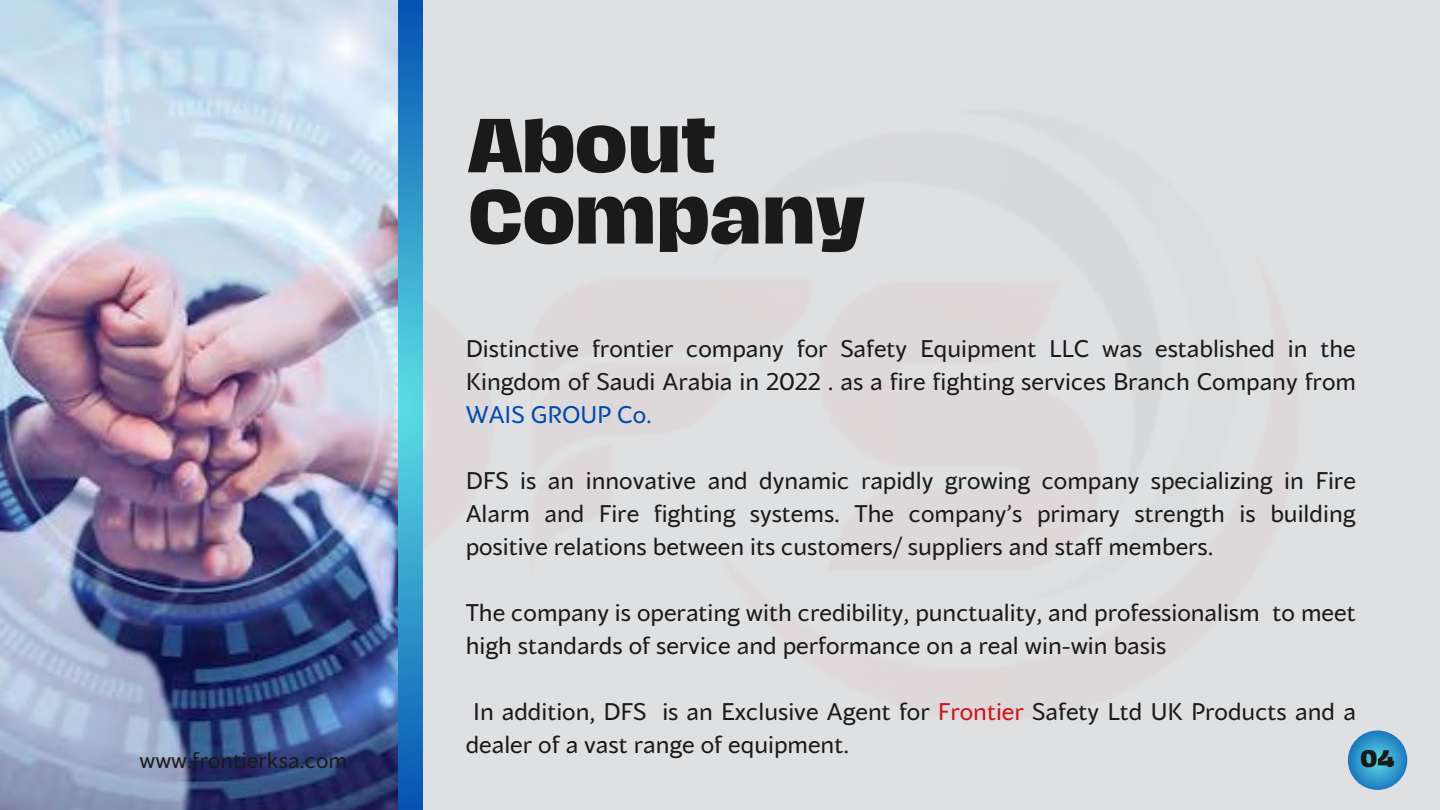
<style>
.page{position:relative;width:1440px;height:810px;background:#dfe0e1}
.page>*{position:absolute;margin:0;border:0;box-sizing:border-box;transform-origin:0 0}
.t1{font:800 70px/71.2px "Hagrid";color:#1b1a1a}
.t2{font:24px/33px "Blacker Sans Pro";color:#1b1a1a}
.t3{font:24px "Blacker Sans Pro";color:#004aad}
.t4{font:22px "Blacker Sans Pro";color:#1b1a1a}
.t5{font:800 22px "Hagrid";color:#1b1a1a}
.s1{color:#cd141a}
</style>
<div class="page">
<svg style="left:398px;top:0;width:24px;height:810px;background:#3098ca"></svg>
<img style="left:0;top:0;width:398px;height:810px">
<svg style="left:1348px;top:730px;width:59px;height:60px;background:#339acb"></svg>
<h1 class="t1" style="left:468px;top:110px;width:398px">About<br>Company</h1>
<p class="t2" style="left:466px;top:331px;width:892px">Distinctive frontier company for Safety Equipment LLC was established in the<br>Kingdom of Saudi Arabia in 2022 . as a fire fighting services Branch Company from</p>
<p class="t3" style="left:466px;top:399px;width:188px">WAIS GROUP Co.</p>
<p class="t2" style="left:466px;top:463px;width:892px;text-align:justify">DFS is an innovative and dynamic rapidly growing company specializing in Fire Alarm and Fire fighting systems. The company’s primary strength is building positive relations between its customers/ suppliers and staff members.</p>
<p class="t2" style="left:466px;top:595px;width:892px">The company is operating with credibility, punctuality, and professionalism to meet high standards of service and performance on a real win-win basis</p>
<p class="t2" style="left:466px;top:694px;width:892px;text-indent:8px">In addition, DFS is an Exclusive Agent for <span class="s1">Frontier</span> Safety Ltd UK Products and a dealer of a vast range of equipment.</p>
<p class="t4" style="left:139px;top:747px;width:209px">www.frontierksa.com</p>
<p class="t5" style="left:1361px;top:748px;width:36px">04</p>
</div>
